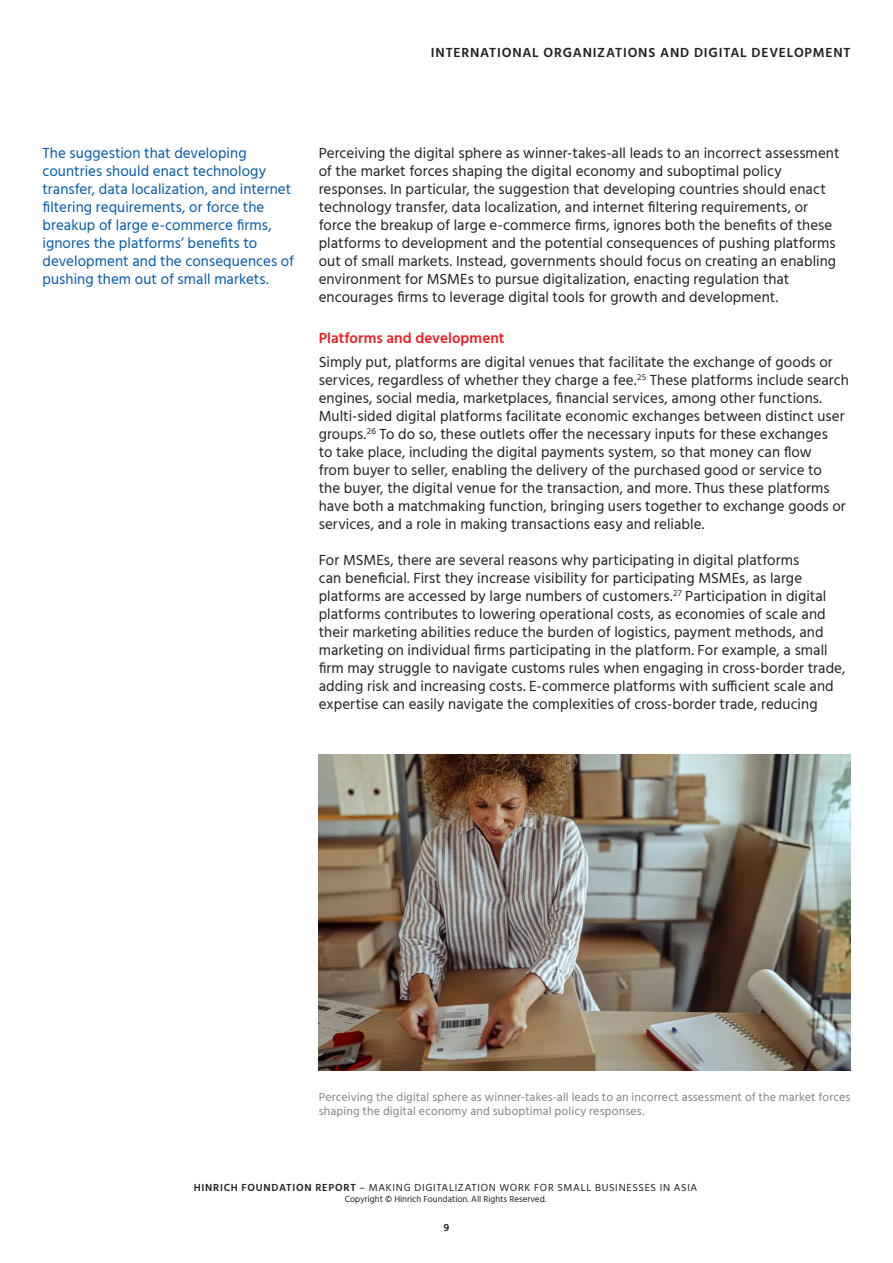
<style>
.page{position:relative;width:893px;height:1263px;background:#fff}
.page>*{position:absolute;margin:0;border:0;box-sizing:border-box;transform-origin:0 0}
.t1{font:15px/18px "Hind";letter-spacing:.005em;color:#231f20}
.t2{font:15px/18px "Hind";letter-spacing:.005em;color:#015aaa}
.H3_Red{font:600 15px "Hind";letter-spacing:.005em;color:#ee1d23}
.t3{font:600 13.5px "Hind";letter-spacing:.06em;color:#231f20}
.t4{font:12px/13.5px "Hind";letter-spacing:.015em;color:#808285}
.t5{font:10.5px "Hind";letter-spacing:.065em;color:#231f20}
.t6{font:9px "Hind";color:#231f20}
.s1{font-weight:600}
</style>
<div class="page">
<img style="left:319px;top:754px;width:531px;height:317px">
<h4 class="t3" style="left:431px;top:43px;width:421px">INTERNATIONAL ORGANIZATIONS AND DIGITAL DEVELOPMENT</h4>
<p class="t2" style="left:43px;top:145px;width:253px">The suggestion that developing countries should enact technology transfer, data localization, and internet filtering requirements, or force the breakup of large e-commerce firms, ignores the platforms’ benefits to development and the consequences of pushing them out of small markets.</p>
<p class="t1" style="left:319px;top:145px;width:522px">Perceiving the digital sphere as winner-takes-all leads to an incorrect assessment of the market forces shaping the digital economy and suboptimal policy responses. In particular, the suggestion that developing countries should enact technology transfer, data localization, and internet filtering requirements, or force the breakup of large e-commerce firms, ignores both the benefits of these platforms to development and the potential consequences of pushing platforms out of small markets. Instead, governments should focus on creating an enabling environment for MSMEs to pursue digitalization, enacting regulation that encourages firms to leverage digital tools for growth and development.</p>
<p class="H3_Red" style="left:319px;top:327px;width:187px">Platforms and development</p>
<p class="t1" style="left:319px;top:354px;width:532px">Simply put, platforms are digital venues that facilitate the exchange of goods or services, regardless of whether they charge a fee.<sup>25</sup> These platforms include search engines, social media, marketplaces, financial services, among other functions.<br>Multi-sided digital platforms facilitate economic exchanges between distinct user groups.<sup>26</sup> To do so, these outlets offer the necessary inputs for these exchanges<br>to take place, including the digital payments system, so that money can flow<br>from buyer to seller, enabling the delivery of the purchased good or service to<br>the buyer, the digital venue for the transaction, and more. Thus these platforms have both a matchmaking function, bringing users together to exchange goods or services, and a role in making transactions easy and reliable.</p>
<p class="t1" style="left:319px;top:552px;width:528px">For MSMEs, there are several reasons why participating in digital platforms<br>can beneficial. First they increase visibility for participating MSMEs, as large platforms are accessed by large numbers of customers.<sup>27</sup> Participation in digital platforms contributes to lowering operational costs, as economies of scale and their marketing abilities reduce the burden of logistics, payment methods, and marketing on individual firms participating in the platform. For example, a small firm may struggle to navigate customs rules when engaging in cross-border trade, adding risk and increasing costs. E-commerce platforms with sufficient scale and expertise can easily navigate the complexities of cross-border trade, reducing</p>
<p class="t4" style="left:319px;top:1091px;width:533px">Perceiving the digital sphere as winner-takes-all leads to an incorrect assessment of the market forces shaping the digital economy and suboptimal policy responses.</p>
<p class="t5" style="left:194px;top:1181px;width:505px"><span class="s1">HINRICH FOUNDATION REPORT</span> – MAKING DIGITALIZATION WORK FOR SMALL BUSINESSES IN ASIA</p>
<p class="t6" style="left:345px;top:1193px;width:203px">Copyright © Hinrich Foundation. All Rights Reserved.</p>
<p class="t5" style="left:444px;top:1220px;width:7px">9</p>
</div>
